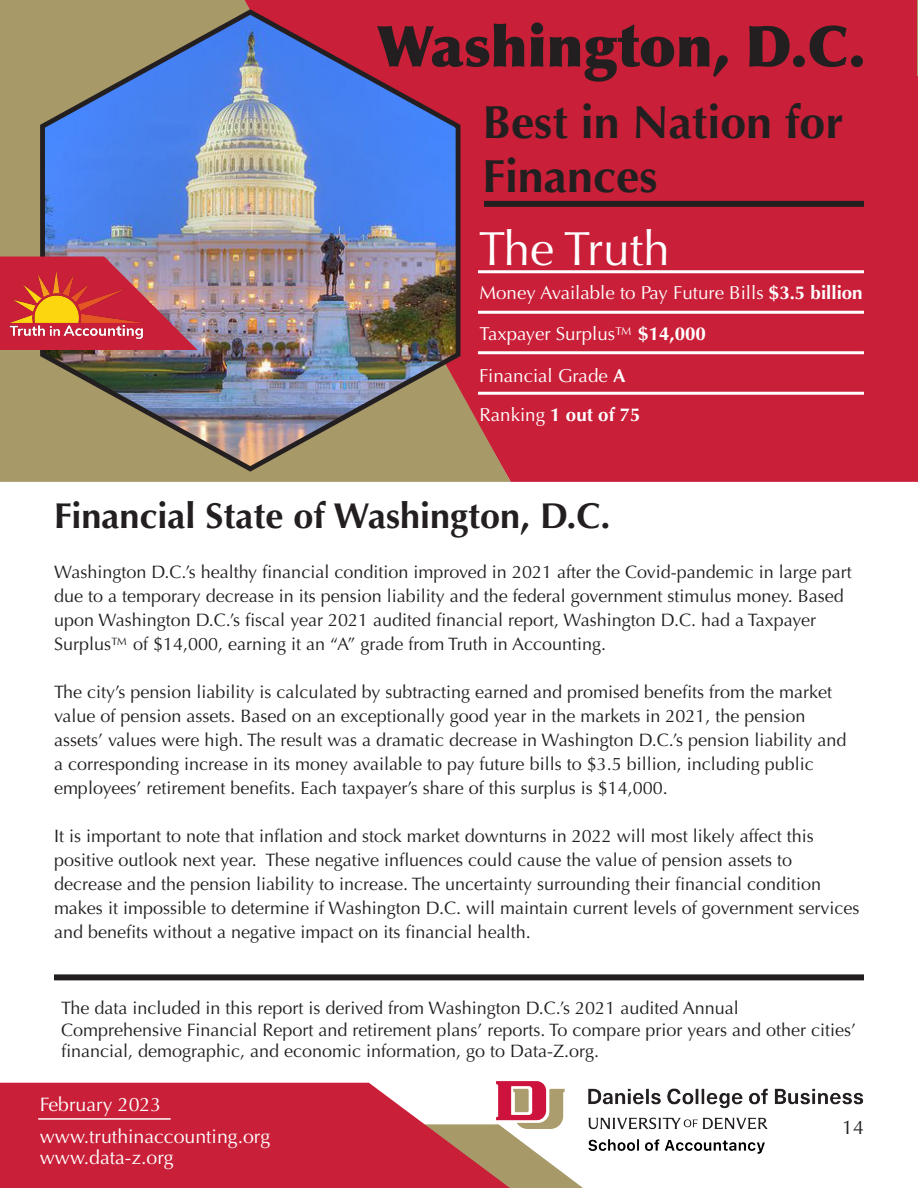
<style>
.page{position:relative;width:918px;height:1188px;background:#fff}
.page>*{position:absolute;margin:0;border:0;box-sizing:border-box;transform-origin:0 0}
.t1{font:900 57px "Optima";color:#231f20}
.t2{font:48px "Optima";color:#fff}
.t3{font:700 46.5px/54px "Optima";color:#231f20}
.t4{font:700 36px "Optima";color:#231f20}
.t5{font:19.5px "Optima";color:#fff}
.t6{font:19.5px "Optima";color:#231f20}
.t7{font:18.75px "Optima";color:#fff}
.t8{font:700 18.75px "Optima";color:#fff}
.t9{font:18px/24px "Optima";color:#231f20}
.s1{font-weight:700}
.s2{font-weight:400}
</style>
<div class="page">
<div style="left:511px;top:0;width:407px;height:482px;background:#ca1f38"></div>
<div style="left:484px;top:201px;width:380px;height:6px;background:#231f20"></div>
<hr style="left:478px;top:270px;width:386px;height:3px;background:#fff">
<hr style="left:478px;top:311px;width:386px;height:3px;background:#fff">
<hr style="left:478px;top:351px;width:386px;height:3px;background:#fff">
<hr style="left:478px;top:392px;width:386px;height:3px;background:#fff">
<svg style="left:0;top:0;width:511px;height:482px;background:#b95d52"></svg>
<div style="left:54px;top:974px;width:810px;height:6px;background:#231f20"></div>
<svg style="left:510px;top:1161px;width:73px;height:27px"></svg>
<svg style="left:0;top:1083px;width:510px;height:105px;background:#cc3549"></svg>
<img style="left:38px;top:7px;width:427px;height:467px">
<img style="left:0;top:256px;width:198px;height:94px">
<hr style="left:38px;top:1118px;width:133px;height:2px;background:#fff">
<hr style="left:917px;top:0;width:1px;height:75px;background:#a89969">
<img style="left:0;top:258px;width:153px;height:86px">
<img style="left:496px;top:1081px;width:368px;height:80px">
<p class="t1" style="left:377px;top:12px;width:490px">Washington, D.C.</p>
<p class="t3" style="left:483px;top:96px;width:362px">Best in Nation for<br>Finances</p>
<p class="t2" style="left:479px;top:221px;width:192px">The Truth</p>
<p class="t7" style="left:480px;top:282px;width:385px">Money Available to Pay Future Bills <span class="s1">$3.5 billion</span></p>
<p class="t7" style="left:479px;top:322px;width:228px">Taxpayer Surplus™ <span class="s1">$14,000</span></p>
<p class="t7" style="left:479px;top:365px;width:148px">Financial Grade <span class="s1">A</span></p>
<p class="t8" style="left:479px;top:404px;width:163px"><span class="s2">Ranking</span> 1 out of 75</p>
<p class="t4" style="left:54px;top:495px;width:558px">Financial State of Washington, D.C.</p>
<p class="t9" style="left:54px;top:560px;width:799px">Washington D.C.’s healthy financial condition improved in 2021 after the Covid-pandemic in large part due to a temporary decrease in its pension liability and the federal government stimulus money. Based upon Washington D.C.’s fiscal year 2021 audited financial report, Washington D.C. had a Taxpayer Surplus™ of $14,000, earning it an “A” grade from Truth in Accounting.</p>
<p class="t9" style="left:54px;top:680px;width:794px">The city’s pension liability is calculated by subtracting earned and promised benefits from the market value of pension assets. Based on an exceptionally good year in the markets in 2021, the pension assets’ values were high. The result was a dramatic decrease in Washington D.C.’s pension liability and a corresponding increase in its money available to pay future bills to $3.5 billion, including public employees’ retirement benefits. Each taxpayer’s share of this surplus is $14,000.</p>
<p class="t9" style="left:54px;top:824px;width:807px">It is important to note that inflation and stock market downturns in 2022 will most likely affect this positive outlook next year. These negative influences could cause the value of pension assets to decrease and the pension liability to increase. The uncertainty surrounding their financial condition makes it impossible to determine if Washington D.C. will maintain current levels of government services and benefits without a negative impact on its financial health.</p>
<p class="t9" style="left:61px;top:997px;width:796px;line-height:21.6px">The data included in this report is derived from Washington D.C.’s 2021 audited Annual<br>Comprehensive Financial Report and retirement plans’ reports. To compare prior years and other cities’ financial, demographic, and economic information, go to Data-Z.org.</p>
<p class="t5" style="left:40px;top:1094px;width:123px">February 2023</p>
<p class="t5" style="left:40px;top:1126px;width:232px">www.truthinaccounting.org</p>
<p class="t5" style="left:40px;top:1147px;width:136px">www.data-z.org</p>
<p class="t6" style="left:842px;top:1116px;width:23px">14</p>
</div>
